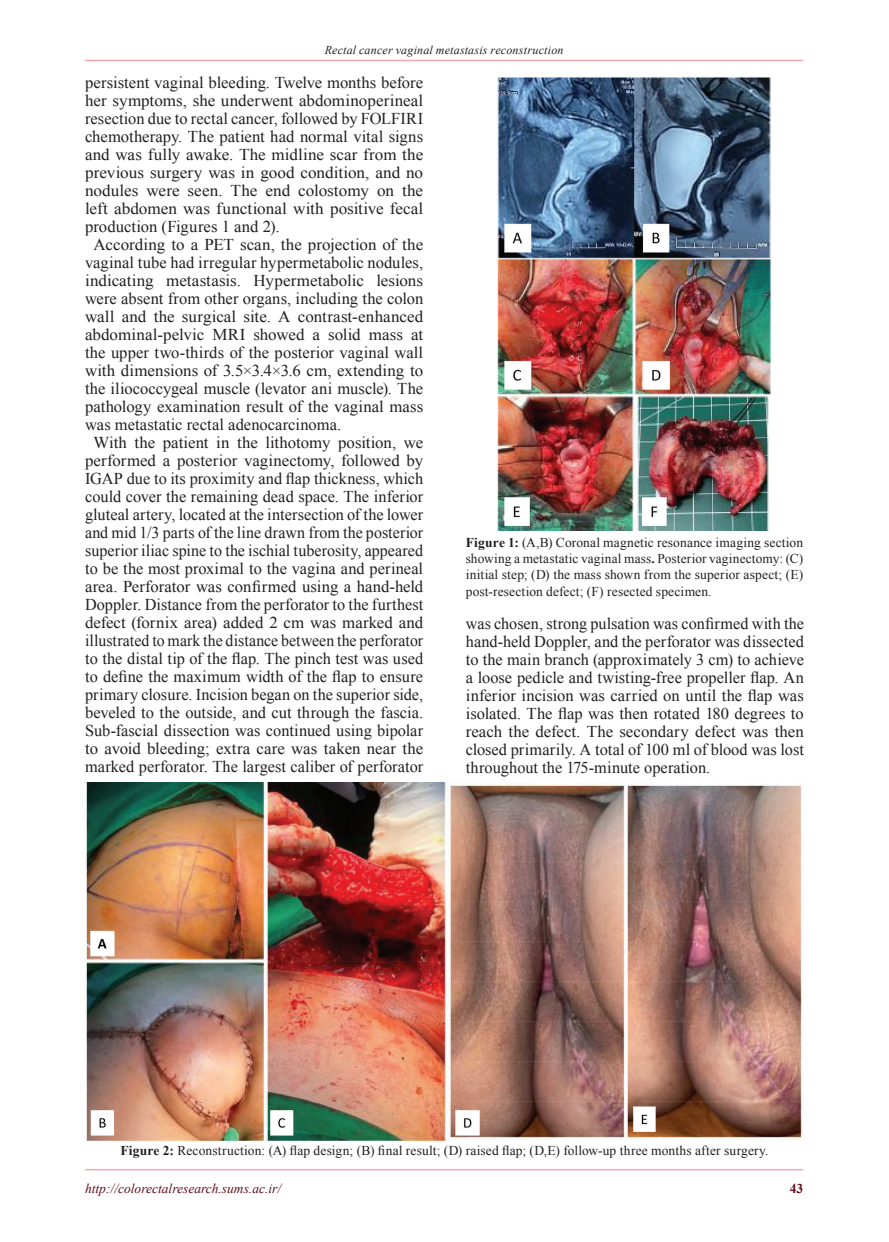
<style>
.page{position:relative;width:889px;height:1242px;background:#fff}
.page>*{position:absolute;margin:0;border:0;box-sizing:border-box;transform-origin:0 0}
.t1{font:16.5px/18px "Times New Roman";color:#231f20;text-align:justify}
.t2{font:16.5px "Times New Roman";color:#231f20;scale:1.04 1}
.t3{font:16.5px "Times New Roman";color:#231f20;scale:.96 1}
.t4{font:13.5px/16.2px "Times New Roman";letter-spacing:.01em;color:#231f20;text-align:justify}
.t5{font:italic 13.5px "Times New Roman";color:#600f1b}
.t6{font:700 13.5px "Times New Roman";color:#600f1b}
.t7{font:italic 12px "Times New Roman";letter-spacing:.015em;color:#231f20}
.s1{font-weight:700}
</style>
<div class="page">
<hr style="left:85px;top:1169px;width:718px;height:1px;background:#f7a7ad">
<hr style="left:85px;top:60px;width:718px;height:1px;background:#f7a7ad">
<img style="left:498px;top:77px;width:273px;height:453px">
<img style="left:86px;top:782px;width:717px;height:358px">
<p class="t7" style="left:325px;top:42px;width:240px">Rectal cancer vaginal metastasis reconstruction</p>
<p class="t1" style="left:85px;top:73px;width:340px">persistent vaginal bleeding. Twelve months before</p>
<p class="t1" style="left:85px;top:91px;width:340px">her symptoms, she underwent abdominoperineal</p>
<p class="t1" style="left:85px;top:109px;width:340px">resection due to rectal cancer, followed by FOLFIRI</p>
<p class="t1" style="left:85px;top:127px;width:340px">chemotherapy. The patient had normal vital signs</p>
<p class="t1" style="left:85px;top:145px;width:340px">and was fully awake. The midline scar from the</p>
<p class="t2" style="left:85px;top:161px;width:327px">previous surgery was in good condition, and no</p>
<p class="t2" style="left:85px;top:179px;width:326px">nodules were seen. The end colostomy on the</p>
<p class="t2" style="left:85px;top:197px;width:327px">left abdomen was functional with positive fecal</p>
<p class="t1" style="left:85px;top:217px;width:196px">production (Figures 1 and 2).</p>
<p class="t1" style="left:94px;top:235px;width:331px">According to a PET scan, the projection of the</p>
<p class="t1" style="left:85px;top:253px;width:340px">vaginal tube had irregular hypermetabolic nodules,</p>
<p class="t1" style="left:85px;top:271px;width:340px">indicating metastasis. Hypermetabolic lesions</p>
<p class="t1" style="left:85px;top:289px;width:340px">were absent from other organs, including the colon</p>
<p class="t1" style="left:85px;top:307px;width:340px">wall and the surgical site. A contrast-enhanced</p>
<p class="t1" style="left:85px;top:325px;width:340px">abdominal-pelvic MRI showed a solid mass at</p>
<p class="t1" style="left:85px;top:343px;width:340px">the upper two-thirds of the posterior vaginal wall</p>
<p class="t1" style="left:85px;top:361px;width:340px">with dimensions of 3.5×3.4×3.6 cm, extending to</p>
<p class="t1" style="left:85px;top:379px;width:340px">the iliococcygeal muscle (levator ani muscle). The</p>
<p class="t1" style="left:85px;top:397px;width:340px">pathology examination result of the vaginal mass</p>
<p class="t1" style="left:85px;top:415px;width:258px">was metastatic rectal adenocarcinoma.</p>
<p class="t1" style="left:94px;top:433px;width:331px">With the patient in the lithotomy position, we</p>
<p class="t1" style="left:85px;top:451px;width:339px">performed a posterior vaginectomy, followed by</p>
<p class="t1" style="left:85px;top:469px;width:340px">IGAP due to its proximity and flap thickness, which</p>
<p class="t1" style="left:85px;top:487px;width:340px">could cover the remaining dead space. The inferior</p>
<p class="t1" style="left:85px;top:505px;width:340px">gluteal artery, located at the intersection of the lower</p>
<p class="t1" style="left:85px;top:523px;width:340px">and mid 1/3 parts of the line drawn from the posterior</p>
<p class="t1" style="left:85px;top:541px;width:340px">superior iliac spine to the ischial tuberosity, appeared</p>
<p class="t1" style="left:85px;top:559px;width:339px">to be the most proximal to the vagina and perineal</p>
<p class="t1" style="left:85px;top:577px;width:340px">area. Perforator was confirmed using a hand-held</p>
<p class="t1" style="left:85px;top:595px;width:340px">Doppler. Distance from the perforator to the furthest</p>
<p class="t1" style="left:85px;top:613px;width:340px">defect (fornix area) added 2 cm was marked and</p>
<p class="t3" style="left:85px;top:629px;width:354px">illustrated to mark the distance between the perforator</p>
<p class="t1" style="left:85px;top:649px;width:340px">to the distal tip of the flap. The pinch test was used</p>
<p class="t1" style="left:85px;top:667px;width:340px">to define the maximum width of the flap to ensure</p>
<p class="t1" style="left:85px;top:685px;width:340px">primary closure. Incision began on the superior side,</p>
<p class="t1" style="left:85px;top:703px;width:340px">beveled to the outside, and cut through the fascia.</p>
<p class="t1" style="left:85px;top:721px;width:340px">Sub-fascial dissection was continued using bipolar</p>
<p class="t1" style="left:85px;top:739px;width:340px">to avoid bleeding; extra care was taken near the</p>
<p class="t1" style="left:85px;top:757px;width:340px">marked perforator. The largest caliber of perforator</p>
<p class="t4" style="left:466px;top:534px;width:339px"><span class="s1">Figure 1:</span> (A,B) Coronal magnetic resonance imaging section showing a metastatic vaginal mass<span class="s1">.</span> Posterior vaginectomy: (C) initial step; (D) the mass shown from the superior aspect; (E) post-resection defect; (F) resected specimen.</p>
<p class="t1" style="left:466px;top:614px;width:340px">was chosen, strong pulsation was confirmed with the hand-held Doppler, and the perforator was dissected to the main branch (approximately 3 cm) to achieve a loose pedicle and twisting-free propeller flap. An inferior incision was carried on until the flap was isolated. The flap was then rotated 180 degrees to reach the defect. The secondary defect was then closed primarily. A total of 100 ml of blood was lost throughout the 175-minute operation.</p>
<p class="t4" style="left:120px;top:1142px;width:650px"><span class="s1">Figure 2:</span> Reconstruction: (A) flap design; (B) final result; (D) raised flap; (D,E) follow-up three months after surgery.</p>
<p class="t5" style="left:85px;top:1179px;width:198px">http://colorectalresearch.sums.ac.ir/</p>
<p class="t6" style="left:789px;top:1179px;width:15px">43</p>
</div>
